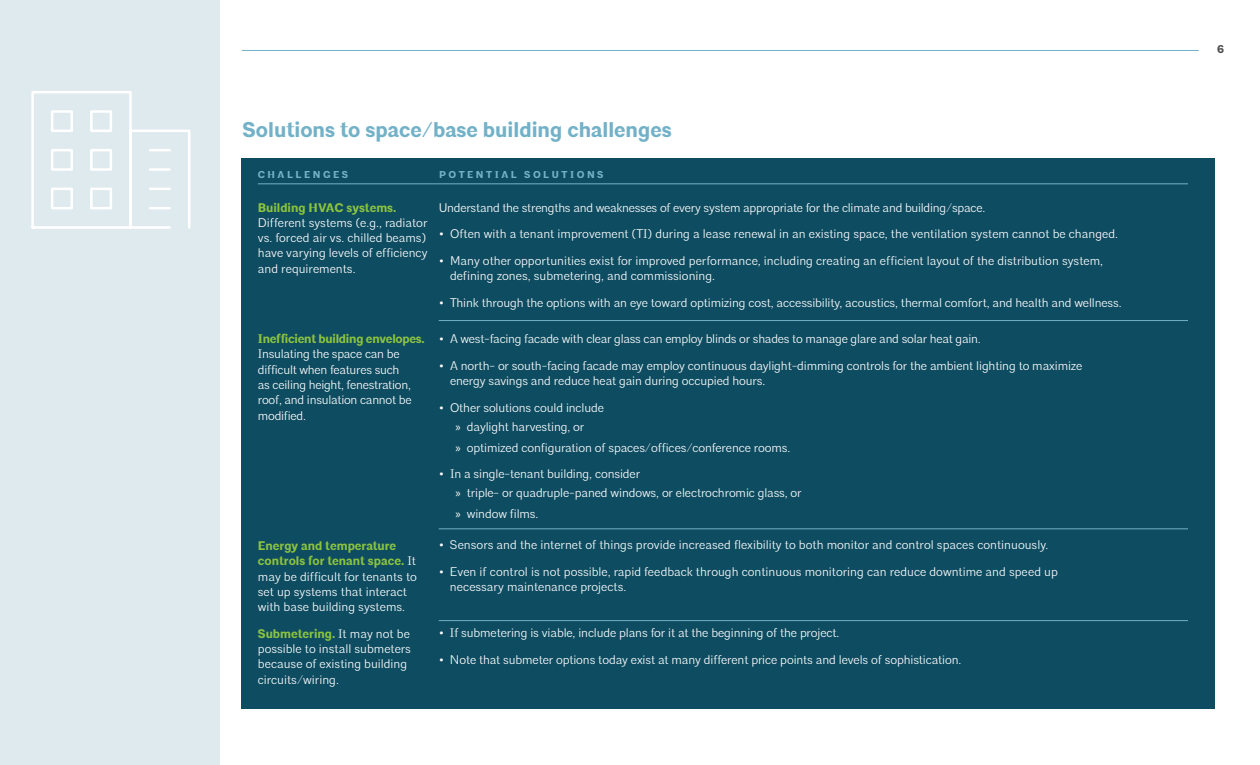
<style>
.page{position:relative;width:1260px;height:765px;background:#fff}
.page>*{position:absolute;margin:0;border:0;box-sizing:border-box;transform-origin:0 0}
.t1{font:700 21.25px "Architype";color:#72b1c8}
.t2{font:300 12.5px/15.2px "Architype";letter-spacing:-.01em;color:#fff}
.t3{font:700 12.5px "Architype";letter-spacing:-.02em;color:#8bc33f}
.t4{font:700 12.5px "Architype";color:#8bc33f}
.t5{font:700 11.25px "Architype";color:#4d4d4f}
.t6{font:700 10px "Architype";letter-spacing:.25em;color:#72b1c8}
.s1{font-weight:700;color:#8bc33f}
.s2{font-family:"Myriad Pro";font-weight:400}
</style>
<div class="page">
<div style="left:0;top:0;width:220px;height:765px;background:#dfeaef"></div>
<hr style="left:242px;top:50px;width:957px;height:1px;background:#72b1c8">
<div style="left:242px;top:158px;width:973px;height:551px;background:#0e4c61"></div>
<hr style="left:258px;top:183px;width:930px;height:1px;background:#72b1c8">
<hr style="left:439px;top:320px;width:749px;height:1px;background:#72b1c8">
<hr style="left:439px;top:528px;width:749px;height:1px;background:#72b1c8">
<hr style="left:439px;top:620px;width:749px;height:1px;background:#72b1c8">
<svg style="left:31px;top:91px;width:160px;height:138px"></svg>
<h1 class="t1" style="left:242px;top:117px;width:431px">Solutions to space/base building challenges</h1>
<p class="t6" style="left:258px;top:168px;width:92px">CHALLENGES</p>
<p class="t6" style="left:439px;top:168px;width:166px">POTENTIAL SOLUTIONS</p>
<p class="t4" style="left:258px;top:200px;width:140px">Building HVAC systems.</p>
<p class="t2" style="left:258px;top:215px;width:171px;text-align:justify">Different systems (e.g., radiator vs. forced air vs. chilled beams) have varying levels of efficiency and requirements.</p>
<p class="t3" style="left:258px;top:331px;width:168px">Inefficient building envelopes.</p>
<p class="t2" style="left:258px;top:347px;width:155px">Insulating the space can be difficult when features such as ceiling height, fenestration, roof, and insulation cannot be modified.</p>
<p class="t2" style="left:258px;top:538px;width:161px"><span class="s1">Energy and temperature controls for tenant space.</span> It may be difficult for tenants to set up systems that interact with base building systems.</p>
<p class="t2" style="left:258px;top:626px;width:155px"><span class="s1">Submetering.</span> It may not be possible to install submeters because of existing building circuits/wiring.</p>
<p class="t2" style="left:439px;top:200px;width:548px">Understand the strengths and weaknesses of every system appropriate for the climate and building/space.</p>
<p class="t2" style="left:439px;top:226px;width:681px">• Often with a tenant improvement (TI) during a lease renewal in an existing space, the ventilation system cannot be changed.</p>
<p class="t2" style="left:450px;top:253px;width:655px;text-indent:-11px">• Many other opportunities exist for improved performance, including creating an efficient layout of the distribution system, defining zones, submetering, and commissioning.</p>
<p class="t2" style="left:439px;top:295px;width:684px">• Think through the options with an eye toward optimizing cost, accessibility, acoustics, thermal comfort, and health and wellness.</p>
<p class="t2" style="left:439px;top:331px;width:544px">• A west-facing facade with clear glass can employ blinds or shades to manage glare and solar heat gain.</p>
<p class="t2" style="left:450px;top:358px;width:634px;text-indent:-11px">• A north- or south-facing facade may employ continuous daylight-dimming controls for the ambient lighting to maximize energy savings and reduce heat gain during occupied hours.</p>
<p class="t2" style="left:439px;top:398px;width:167px;line-height:19px;text-align:center">• Other solutions could include <span class="s2">»</span> daylight harvesting, or</p>
<p class="t2" style="left:456px;top:440px;width:336px"><span class="s2">»</span> optimized configuration of spaces/offices/conference rooms.</p>
<p class="t2" style="left:456px;top:464px;width:348px;line-height:19px;text-indent:-17px">• In a single-tenant building, consider<br><span class="s2">»</span> triple- or quadruple-paned windows, or electrochromic glass, or</p>
<p class="t2" style="left:456px;top:506px;width:84px"><span class="s2">»</span> window films.</p>
<p class="t2" style="left:439px;top:537px;width:611px">• Sensors and the internet of things provide increased flexibility to both monitor and control spaces continuously.</p>
<p class="t2" style="left:450px;top:564px;width:609px;text-indent:-11px">• Even if control is not possible, rapid feedback through continuous monitoring can reduce downtime and speed up necessary maintenance projects.</p>
<p class="t2" style="left:439px;top:626px;width:402px">• If submetering is viable, include plans for it at the beginning of the project.</p>
<p class="t2" style="left:439px;top:652px;width:524px">• Note that submeter options today exist at many different price points and levels of sophistication.</p>
<p class="t5" style="left:1217px;top:43px;width:8px">6</p>
</div>
